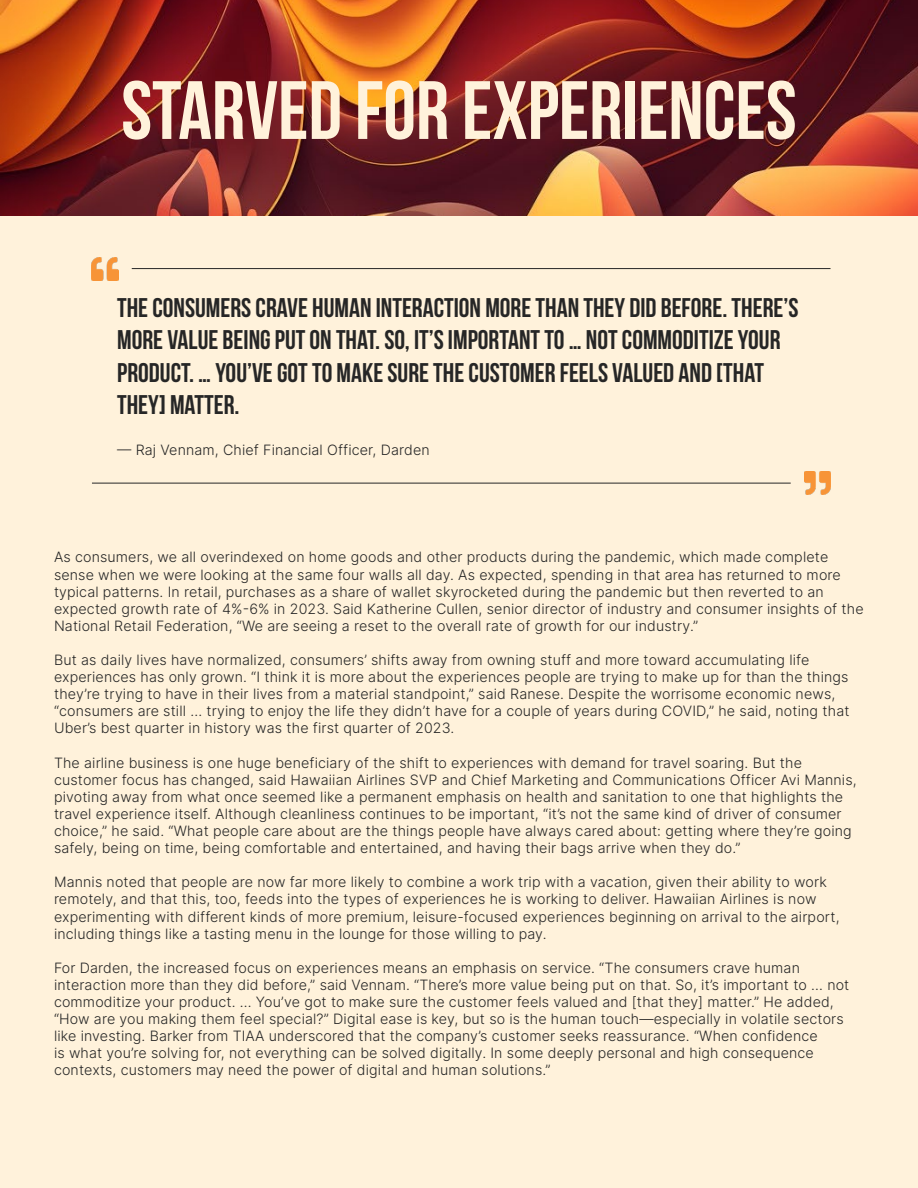
<style>
.page{position:relative;width:918px;height:1188px;background:#fff2db}
.page>*{position:absolute;margin:0;border:0;box-sizing:border-box;transform-origin:0 0}
.t1{font:700 82.5px "Bebas Neue";color:#fff2db}
.t2{font:700 27px/32.4px "Bebas Neue";color:#262626}
.t3{font:300 14.25px/17.1px "Inter";letter-spacing:.01em;color:#262626}
</style>
<div class="page">
<img style="left:0;top:0;width:918px;height:216px">
<img style="left:92px;top:257px;width:26px;height:23px">
<hr style="left:132px;top:268px;width:699px;height:1px;background:#262626">
<img style="left:804px;top:472px;width:27px;height:23px">
<hr style="left:92px;top:483px;width:699px;height:1px;background:#262626">
<h1 class="t1" style="left:121px;top:65px;width:677px">STARVED FOR EXPERIENCES</h1>
<h2 class="t2" style="left:117px;top:291px;width:683px">THE CONSUMERS CRAVE HUMAN INTERACTION MORE THAN THEY DID BEFORE. THERE’S MORE VALUE BEING PUT ON THAT. SO, IT’S IMPORTANT TO … NOT COMMODITIZE YOUR PRODUCT. … YOU’VE GOT TO MAKE SURE THE CUSTOMER FEELS VALUED AND [THAT THEY] MATTER.</h2>
<p class="t3" style="left:117px;top:441px;width:314px">— Raj Vennam, Chief Financial Officer, Darden</p>
<p class="t3" style="left:54px;top:548px;width:811px">As consumers, we all overindexed on home goods and other products during the pandemic, which made complete sense when we were looking at the same four walls all day. As expected, spending in that area has returned to more typical patterns. In retail, purchases as a share of wallet skyrocketed during the pandemic but then reverted to an expected growth rate of 4%-6% in 2023. Said Katherine Cullen, senior director of industry and consumer insights of the National Retail Federation, “We are seeing a reset to the overall rate of growth for our industry.”</p>
<p class="t3" style="left:54px;top:651px;width:797px">But as daily lives have normalized, consumers’ shifts away from owning stuff and more toward accumulating life experiences has only grown. “I think it is more about the experiences people are trying to make up for than the things they’re trying to have in their lives from a material standpoint,” said Ranese. Despite the worrisome economic news, “consumers are still … trying to enjoy the life they didn’t have for a couple of years during COVID,” he said, noting that Uber’s best quarter in history was the first quarter of 2023.</p>
<p class="t3" style="left:54px;top:754px;width:804px">The airline business is one huge beneficiary of the shift to experiences with demand for travel soaring. But the customer focus has changed, said Hawaiian Airlines SVP and Chief Marketing and Communications Officer Avi Mannis, pivoting away from what once seemed like a permanent emphasis on health and sanitation to one that highlights the travel experience itself. Although cleanliness continues to be important, “it’s not the same kind of driver of consumer choice,” he said. “What people care about are the things people have always cared about: getting where they’re going safely, being on time, being comfortable and entertained, and having their bags arrive when they do.”</p>
<p class="t3" style="left:54px;top:873px;width:787px">Mannis noted that people are now far more likely to combine a work trip with a vacation, given their ability to work remotely, and that this, too, feeds into the types of experiences he is working to deliver. Hawaiian Airlines is now experimenting with different kinds of more premium, leisure-focused experiences beginning on arrival to the airport, including things like a tasting menu in the lounge for those willing to pay.</p>
<p class="t3" style="left:54px;top:959px;width:797px">For Darden, the increased focus on experiences means an emphasis on service. “The consumers crave human interaction more than they did before,” said Vennam. “There’s more value being put on that. So, it’s important to … not commoditize your product. … You’ve got to make sure the customer feels valued and [that they] matter.” He added, “How are you making them feel special?” Digital ease is key, but so is the human touch—especially in volatile sectors like investing. Barker from TIAA underscored that the company’s customer seeks reassurance. “When confidence<br>is what you’re solving for, not everything can be solved digitally. In some deeply personal and high consequence contexts, customers may need the power of digital and human solutions.”</p>
</div>
